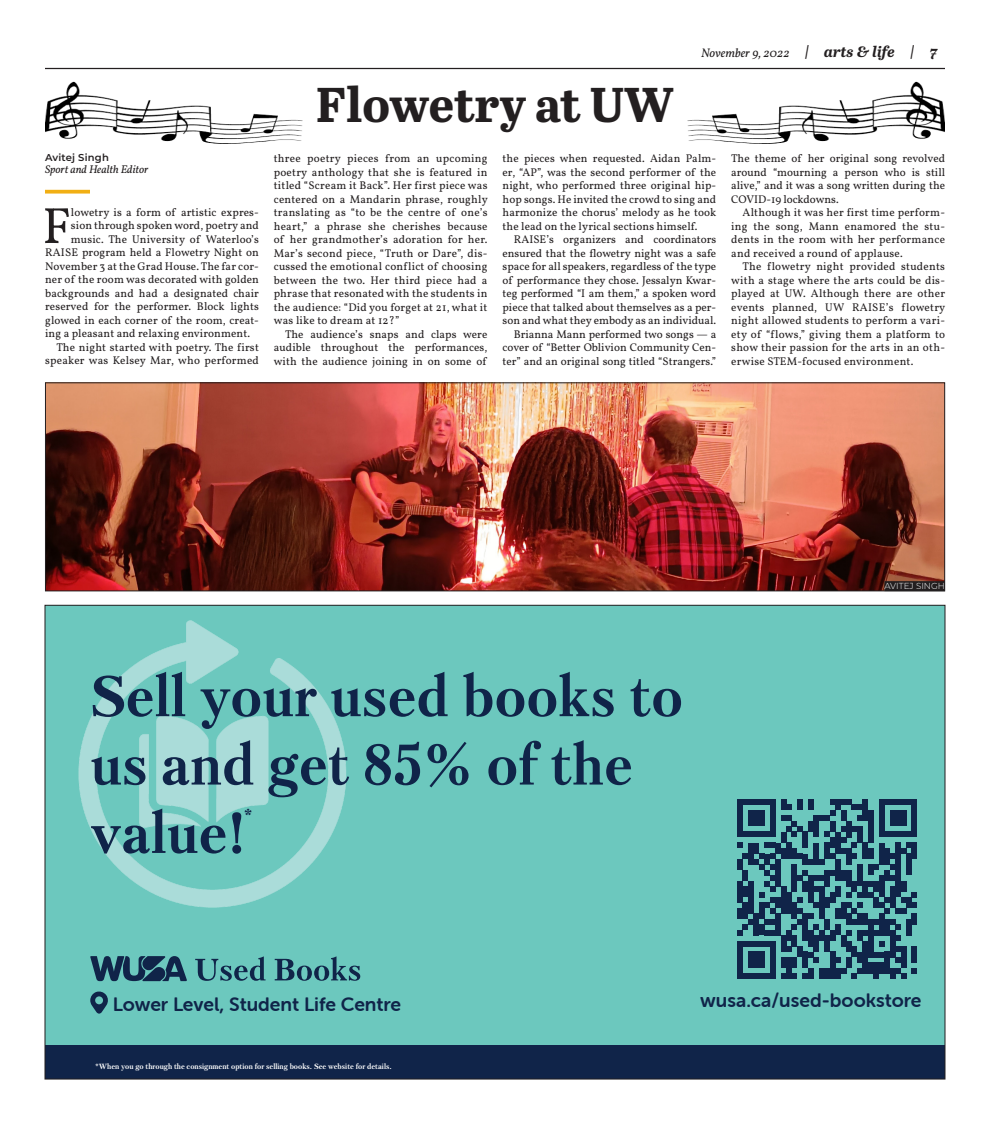
<style>
.page{position:relative;width:990px;height:1125px;background:#fff}
.page>*{position:absolute;margin:0;border:0;box-sizing:border-box;transform-origin:0 0}
.t1{font:700 57px/68.4px "Petersburg";color:#102449}
.Body_Copy_First_Para{font:51px "Vollkorn";color:#231f20}
.Main_Headline{font:700 48.75px "Abril Text";letter-spacing:-.005em;color:#231f20}
.t2{font:19.38px "Museo Sans Rounded 700";color:#102449}
.t3{font:700 18.5px "Petersburg";color:#102449}
.t4{font:italic 12.5px "Vollkorn";color:#231f20}
.Body_Copy{font:11.25px/13.5px "Vollkorn";letter-spacing:.01em;color:#231f20;text-align:justify}
.Body_Copy_First_Para-2{font:11.25px "Vollkorn";letter-spacing:.01em;color:#231f20}
.Byline_Title_4_colum{font:italic 11.25px "Vollkorn";color:#231f20}
.Byline_Name{font:600 10px "Montserrat";letter-spacing:.02em;color:#231f20}
.Photo_Credit{font:300 8.75px "Montserrat";color:#fff}
.t5{font:700 7.5px "Petersburg";color:#fff}
.s1{font-family:"Abril Text";font-weight:700;font-size:15px}
</style>
<div class="page">
<hr style="left:45px;top:68px;width:900px;height:1px;background:#231f20">
<svg style="left:45px;top:190px;width:45px;height:4px"></svg>
<img style="left:47px;top:384px;width:896px;height:205px">
<div style="left:45px;top:382px;width:900px;height:209px;border:1px solid #231f20"></div>
<div style="left:884px;top:581px;width:61px;height:10px;background:#231f20"></div>
<img style="left:45px;top:81px;width:258px;height:63px">
<img style="left:687px;top:81px;width:258px;height:63px">
<div style="left:45px;top:605px;width:900px;height:474px;background:#6cc8be"></div>
<img style="left:78px;top:620px;width:269px;height:288px">
<div style="left:45px;top:1045px;width:900px;height:34px;background:#102449"></div>
<svg style="left:737px;top:799px;width:180px;height:180px"></svg>
<svg style="left:195px;top:956px;width:71px;height:25px"></svg>
<svg style="left:275px;top:956px;width:85px;height:25px"></svg>
<svg style="left:90px;top:956px;width:97px;height:25px"></svg>
<svg style="left:90px;top:991px;width:18px;height:23px"></svg>
<p class="Main_Headline" style="left:316px;top:69px;width:359px">Flowetry at UW</p>
<p class="t4" style="left:701px;top:43px;width:238px">November 9, 2022 <span class="s1">| arts &amp; life | 7</span></p>
<p class="Byline_Name" style="left:45px;top:151px;width:65px">Avitej Singh</p>
<p class="Byline_Title_4_colum" style="left:45px;top:161px;width:105px">Sport and Health Editor</p>
<p class="Body_Copy" style="left:274px;top:151px;width:216px">three poetry pieces from an upcoming poetry anthology that she is featured in titled “Scream it Back”. Her first piece was centered on a Mandarin phrase, roughly translating as “to be the centre of one’s heart,” a phrase she cherishes because of her grandmother’s adoration for her.<br>Mar’s second piece, “Truth or Dare”, dis&shy;cussed the emotional conflict of choosing between the two. Her third piece had a phrase that resonated with the students in the audience: “Did you forget at 21, what it was like to dream at 12?”</p>
<p class="Body_Copy" style="left:274px;top:326px;width:215px;text-indent:11px">The audience’s snaps and claps were audible throughout the performances, with the audience joining in on some of</p>
<p class="Body_Copy_First_Para" style="left:42px;top:188px;width:30px">F</p>
<p class="Body_Copy_First_Para-2" style="left:71px;top:204px;width:190px">lowetry is a form of artistic expres-</p>
<p class="Body_Copy_First_Para-2" style="left:71px;top:217px;width:190px">sion through spoken word, poetry and</p>
<p class="Body_Copy_First_Para-2" style="left:71px;top:231px;width:190px">music. The University of Waterloo’s</p>
<p class="Body_Copy_First_Para-2" style="left:45px;top:244px;width:215px">RAISE program held a Flowetry Night on</p>
<p class="Body_Copy_First_Para-2" style="left:45px;top:258px;width:215px">November 3 at the Grad House. The far cor-</p>
<p class="Body_Copy_First_Para-2" style="left:45px;top:271px;width:215px">ner of the room was decorated with golden</p>
<p class="Body_Copy_First_Para-2" style="left:45px;top:285px;width:215px">backgrounds and had a designated chair</p>
<p class="Body_Copy_First_Para-2" style="left:45px;top:298px;width:215px">reserved for the performer. Block lights</p>
<p class="Body_Copy_First_Para-2" style="left:45px;top:312px;width:215px">glowed in each corner of the room, creat-</p>
<p class="Body_Copy_First_Para-2" style="left:45px;top:325px;width:207px">ing a pleasant and relaxing environment.</p>
<p class="Body_Copy" style="left:45px;top:340px;width:215px;text-align:right">The night started with poetry. The first speaker was Kelsey Mar, who performed</p>
<p class="Body_Copy" style="left:503px;top:151px;width:215px">the pieces when requested. Aidan Palm&shy;er, “AP”, was the second performer of the night, who performed three original hip&shy;hop songs. He invited the crowd to sing and harmonize the chorus’ melody as he took the lead on the lyrical sections himself.</p>
<p class="Body_Copy" style="left:503px;top:232px;width:215px;text-indent:11px">RAISE’s organizers and coordinators ensured that the flowetry night was a safe space for all speakers, regardless of the type of performance they chose. Jessalyn Kwar&shy;teg performed “I am them,” a spoken word piece that talked about themselves as a per&shy;son and what they embody as an individual.</p>
<p class="Body_Copy" style="left:503px;top:326px;width:215px;text-indent:11px">Brianna Mann performed two songs — a cover of “Better Oblivion Community Cen&shy;ter” and an original song titled “Strangers.”</p>
<p class="Body_Copy" style="left:731px;top:151px;width:215px">The theme of her original song revolved around “mourning a person who is still alive,” and it was a song written during the COVID-19 lockdowns.</p>
<p class="Body_Copy" style="left:731px;top:205px;width:215px;text-indent:11px">Although it was her first time perform&shy;ing the song, Mann enamored the stu&shy;dents in the room with her performance and received a round of applause.</p>
<p class="Body_Copy" style="left:731px;top:259px;width:216px;text-indent:11px">The flowetry night provided students with a stage where the arts could be dis&shy;played at UW. Although there are other events planned, UW RAISE’s flowetry night allowed students to perform a vari&shy;ety of “flows,” giving them a platform to show their passion for the arts in an oth&shy;erwise STEM-focused environment.</p>
<p class="t1" style="left:90px;top:662px;width:594px">Sell your used books to us and get 85% of the value!</p>
<p class="t3" style="left:244px;top:803px;width:11px">*</p>
<p class="Photo_Credit" style="left:884px;top:580px;width:62px">AVITEJ SINGH</p>
<p class="t2" style="left:113px;top:993px;width:290px">Lower Level, Student Life Centre</p>
<p class="t2" style="left:700px;top:990px;width:223px">wusa.ca/used-bookstore</p>
<p class="t5" style="left:95px;top:1062px;width:298px">*When you go through the consignment option for selling books. See website for details.</p>
</div>
